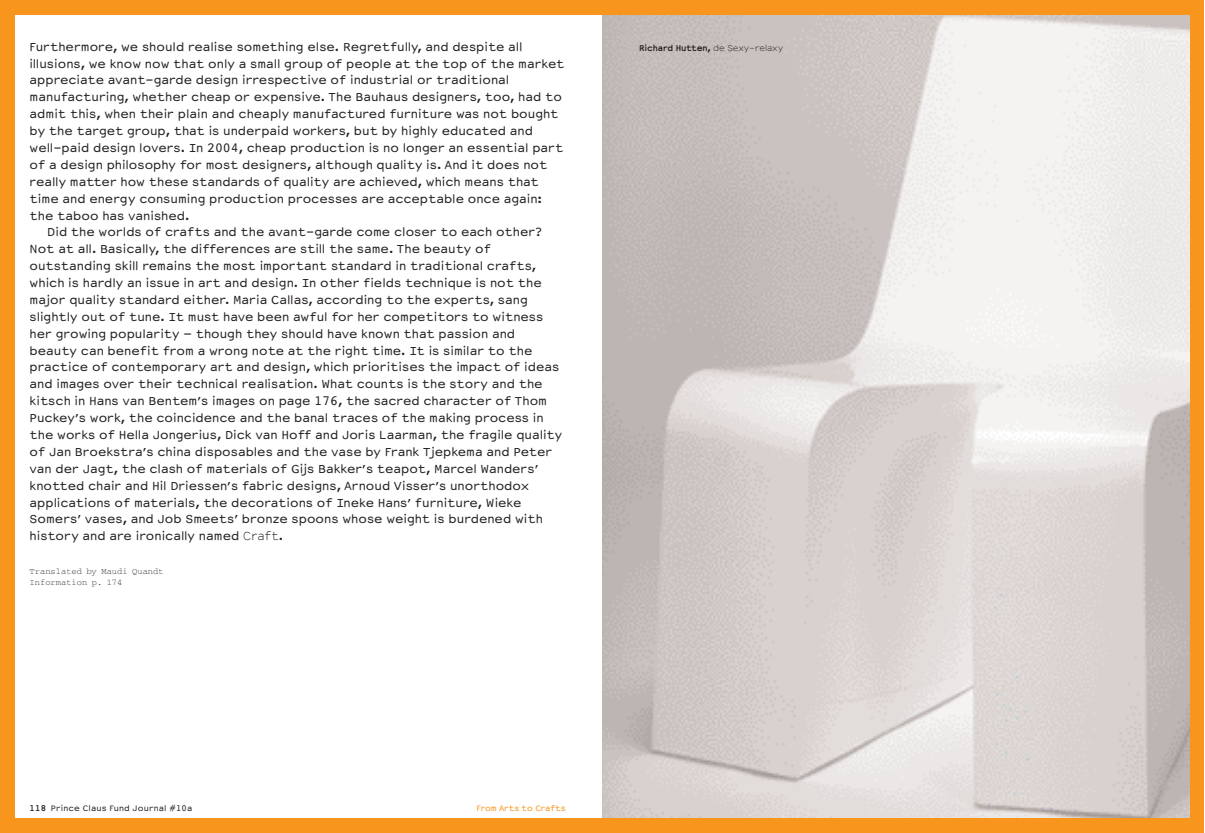
<style>
.page{position:relative;width:1205px;height:833px;background:#fff}
.page>*{position:absolute;margin:0;border:0;box-sizing:border-box;transform-origin:0 0}
.t1{font:13.75px "Courier Sans";color:#231f20}
.t2{font:700 10px "Courier Sans";letter-spacing:-.01em;color:#231f20}
.t3{font:9.38px "Courier Sans";letter-spacing:.015em;color:#231f20}
.t4{font:9.38px "Courier Sans";letter-spacing:-.01em;color:#f7951d}
.t5{font:8.75px/11.2px "Courier";color:#231f20}
.s1{font-weight:300}
.s2{font-weight:700}
</style>
<div class="page">
<img style="left:602px;top:14px;width:589px;height:805px">
<div style="left:0;top:0;width:14px;height:832px;background:#f7951d"></div>
<div style="left:1191px;top:0;width:13px;height:832px;background:#f7951d"></div>
<div style="left:0;top:0;width:1204px;height:14px;background:#f7951d"></div>
<div style="left:0;top:819px;width:1204px;height:13px;background:#f7951d"></div>
<p class="t1" style="left:30px;top:42px;width:494px">Furthermore, we should realise something else. Regretfully, and despite all</p>
<p class="t1" style="left:30px;top:59px;width:536px">illusions, we know now that only a small group of people at the top of the market</p>
<p class="t1" style="left:30px;top:76px;width:481px">appreciate avant-garde design irrespective of industrial or traditional</p>
<p class="t1" style="left:30px;top:93px;width:534px">manufacturing, whether cheap or expensive. The Bauhaus designers, too, had to</p>
<p class="t1" style="left:30px;top:109px;width:530px">admit this, when their plain and cheaply manufactured furniture was not bought</p>
<p class="t1" style="left:30px;top:126px;width:505px">by the target group, that is underpaid workers, but by highly educated and</p>
<p class="t1" style="left:30px;top:143px;width:535px">well-paid design lovers. In 2004, cheap production is no longer an essential part</p>
<p class="t1" style="left:30px;top:160px;width:519px">of a design philosophy for most designers, although quality is. And it does not</p>
<p class="t1" style="left:30px;top:177px;width:511px">really matter how these standards of quality are achieved, which means that</p>
<p class="t1" style="left:30px;top:194px;width:514px">time and energy consuming production processes are acceptable once again:</p>
<p class="t1" style="left:30px;top:211px;width:161px">the taboo has vanished.</p>
<p class="t1" style="left:47px;top:228px;width:497px">Did the worlds of crafts and the avant-garde come closer to each other?</p>
<p class="t1" style="left:30px;top:244px;width:463px">Not at all. Basically, the differences are still the same. The beauty of</p>
<p class="t1" style="left:30px;top:261px;width:508px">outstanding skill remains the most important standard in traditional crafts,</p>
<p class="t1" style="left:30px;top:278px;width:514px">which is hardly an issue in art and design. In other fields technique is not the</p>
<p class="t1" style="left:30px;top:295px;width:500px">major quality standard either. Maria Callas, according to the experts, sang</p>
<p class="t1" style="left:30px;top:312px;width:515px">slightly out of tune. It must have been awful for her competitors to witness</p>
<p class="t1" style="left:30px;top:329px;width:487px">her growing popularity – though they should have known that passion and</p>
<p class="t1" style="left:30px;top:346px;width:504px">beauty can benefit from a wrong note at the right time. It is similar to the</p>
<p class="t1" style="left:30px;top:363px;width:531px">practice of contemporary art and design, which prioritises the impact of ideas</p>
<p class="t1" style="left:30px;top:379px;width:515px">and images over their technical realisation. What counts is the story and the</p>
<p class="t1" style="left:30px;top:396px;width:519px">kitsch in Hans van Bentem’s images on page 176, the sacred character of Thom</p>
<p class="t1" style="left:30px;top:413px;width:516px">Puckey’s work, the coincidence and the banal traces of the making process in</p>
<p class="t1" style="left:30px;top:430px;width:534px">the works of Hella Jongerius, Dick van Hoff and Joris Laarman, the fragile quality</p>
<p class="t1" style="left:30px;top:447px;width:524px">of Jan Broekstra’s china disposables and the vase by Frank Tjepkema and Peter</p>
<p class="t1" style="left:30px;top:464px;width:510px">van der Jagt, the clash of materials of Gijs Bakker’s teapot, Marcel Wanders’</p>
<p class="t1" style="left:30px;top:481px;width:501px">knotted chair and Hil Driessen’s fabric designs, Arnoud Visser’s unorthodox</p>
<p class="t1" style="left:30px;top:498px;width:493px">applications of materials, the decorations of Ineke Hans’ furniture, Wieke</p>
<p class="t1" style="left:30px;top:515px;width:515px">Somers’ vases, and Job Smeets’ bronze spoons whose weight is burdened with</p>
<p class="t1" style="left:30px;top:531px;width:255px">history and are ironically named <span class="s1">Craft</span>.</p>
<p class="t5" style="left:30px;top:566px;width:136px">Translated by Maudi Quandt<br>Information p. 174</p>
<p class="t2" style="left:639px;top:44px;width:146px">Richard Hutten, <span class="s1">de Sexy-relaxy</span></p>
<p class="t3" style="left:30px;top:804px;width:164px"><span class="s2">118</span> Prince Claus Fund Journal #10a</p>
<p class="t4" style="left:477px;top:804px;width:91px">From Arts to Crafts</p>
</div>
